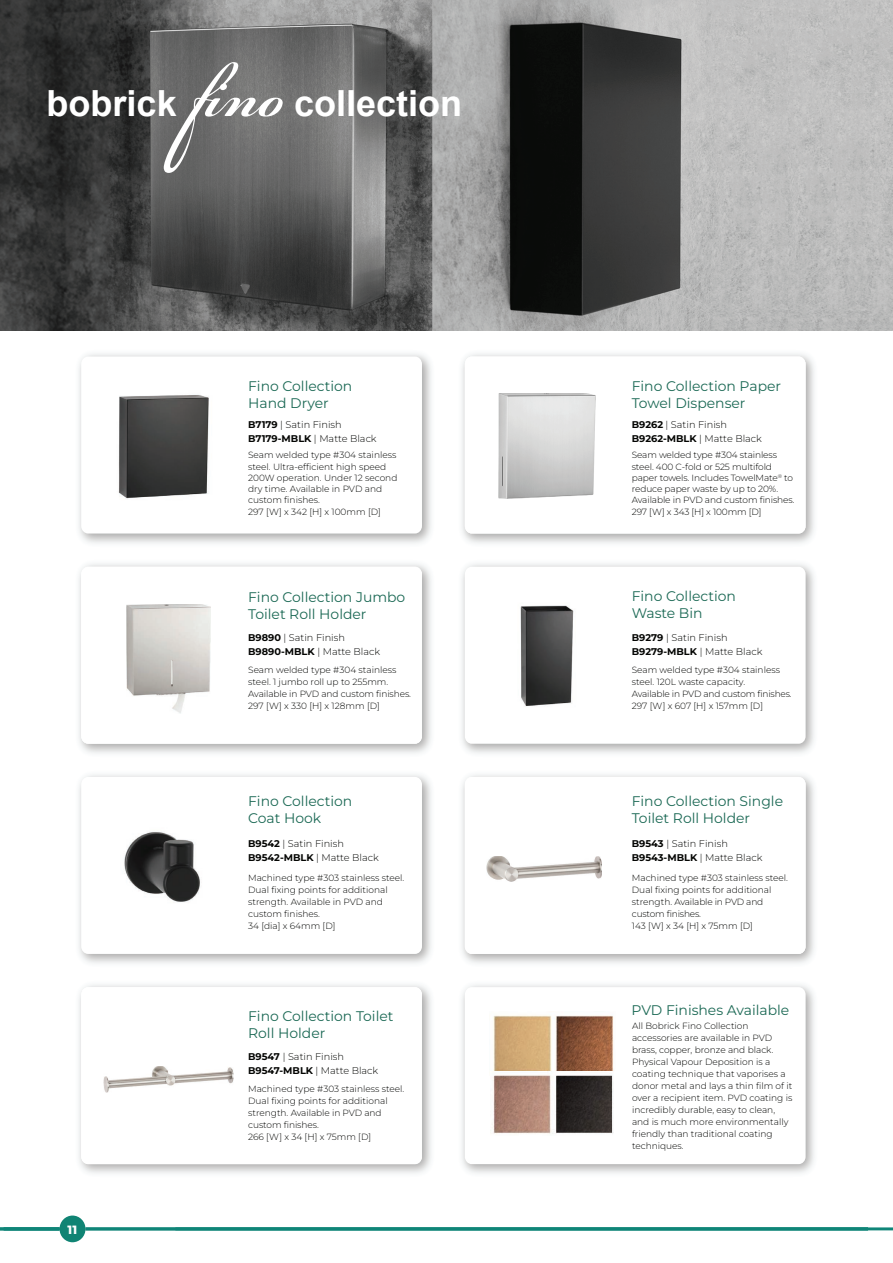
<style>
.page{position:relative;width:893px;height:1263px;background:#fff}
.page>*{position:absolute;margin:0;border:0;box-sizing:border-box;transform-origin:0 0}
.t1{font:700 90px "PF Champion Script W01";color:#fff}
.t2{font:700 36px "Arial";color:#fff}
.t3{font:13.95px/16.8px "Montserrat";color:#1d6a56}
.t4{font:800 12px "Montserrat";color:#fff}
.t5{font:300 9.75px/13.8px "Montserrat";color:#040503}
.t6{font:300 9px/12px "Montserrat";color:#040503}
.s1{font-weight:700}
</style>
<div class="page">
<img style="left:0;top:0;width:893px;height:330px">
<img style="left:498px;top:393px;width:98px;height:105px">
<img style="left:127px;top:604px;width:83px;height:109px">
<img style="left:486px;top:856px;width:116px;height:25px">
<img style="left:104px;top:1066px;width:129px;height:26px">
<img style="left:493px;top:1015px;width:121px;height:56px">
<img style="left:492px;top:1075px;width:122px;height:59px">
<img style="left:118px;top:395px;width:91px;height:104px">
<img style="left:520px;top:605px;width:54px;height:101px">
<img style="left:124px;top:832px;width:76px;height:70px">
<hr style="left:175px;top:1227px;width:718px;height:3px;background:#0f8578">
<hr style="left:86px;top:1227px;width:782px;height:3px;background:#0f8578">
<div style="left:60px;top:1215px;width:26px;height:27px;background:#108474;border-radius:50%"></div>
<hr style="left:0;top:1227px;width:60px;height:3px;background:#0f8578">
<h1 class="t1" style="left:189px;top:32px;width:94px">fino</h1>
<h2 class="t2" style="left:47px;top:78px;width:132px">bobrick</h2>
<h2 class="t2" style="left:294px;top:78px;width:170px">collection</h2>
<h3 class="t3" style="left:248px;top:377px;width:106px">Fino Collection<br>Hand Dryer</h3>
<p class="t5" style="left:248px;top:417px;width:130px"><span class="s1">B7179</span> | Satin Finish<br><span class="s1">B7179-MBLK</span> | Matte Black</p>
<p class="t6" style="left:248px;top:449px;width:151px;line-height:11.2px">Seam welded type #304 stainless steel. Ultra-efficient high speed<br>200W operation. Under 12 second dry time. Available in PVD and custom finishes.<br>297 [W] x 342 [H] x 100mm [D]</p>
<h3 class="t3" style="left:248px;top:588px;width:159px">Fino Collection Jumbo<br>Toilet Roll Holder</h3>
<p class="t5" style="left:248px;top:630px;width:134px"><span class="s1">B9890</span> | Satin Finish<br><span class="s1">B9890-MBLK</span> | Matte Black</p>
<p class="t6" style="left:248px;top:664px;width:164px">Seam welded type #304 stainless steel. 1 jumbo roll up to 255mm.<br>Available in PVD and custom finishes.<br>297 [W] x 330 [H] x 128mm [D]</p>
<h3 class="t3" style="left:248px;top:792px;width:106px">Fino Collection<br>Coat Hook</h3>
<p class="t5" style="left:248px;top:836px;width:132px"><span class="s1">B9542</span> | Satin Finish<br><span class="s1">B9542-MBLK</span> | Matte Black</p>
<p class="t6" style="left:248px;top:871px;width:158px">Machined type #303 stainless steel.<br>Dual fixing points for additional strength. Available in PVD and custom finishes.<br>34 [dia] x 64mm [D]</p>
<h3 class="t3" style="left:248px;top:1007px;width:147px">Fino Collection Toilet<br>Roll Holder</h3>
<h3 class="t4" style="left:67px;top:1221px;width:11px">11</h3>
<p class="t5" style="left:248px;top:1049px;width:132px"><span class="s1">B9547</span> | Satin Finish<br><span class="s1">B9547-MBLK</span> | Matte Black</p>
<p class="t6" style="left:248px;top:1082px;width:158px">Machined type #303 stainless steel.<br>Dual fixing points for additional strength. Available in PVD and custom finishes.<br>266 [W] x 34 [H] x 75mm [D]</p>
<h3 class="t3" style="left:632px;top:377px;width:151px">Fino Collection Paper<br>Towel Dispenser</h3>
<p class="t5" style="left:632px;top:417px;width:132px"><span class="s1">B9262</span> | Satin Finish<br><span class="s1">B9262-MBLK</span> | Matte Black</p>
<p class="t6" style="left:632px;top:449px;width:164px;line-height:11.2px">Seam welded type #304 stainless steel. 400 C-fold or 525 multifold paper towels. Includes TowelMate<sup>®</sup> to reduce paper waste by up to 20%.<br>Available in PVD and custom finishes.<br>297 [W] x 343 [H] x 100mm [D]</p>
<h3 class="t3" style="left:632px;top:588px;width:106px">Fino Collection<br>Waste Bin</h3>
<p class="t5" style="left:632px;top:630px;width:132px"><span class="s1">B9279</span> | Satin Finish<br><span class="s1">B9279-MBLK</span> | Matte Black</p>
<p class="t6" style="left:632px;top:664px;width:161px">Seam welded type #304 stainless steel. 120L waste capacity.<br>Available in PVD and custom finishes.<br>297 [W] x 607 [H] x 157mm [D]</p>
<h3 class="t3" style="left:632px;top:792px;width:153px">Fino Collection Single<br>Toilet Roll Holder</h3>
<p class="t5" style="left:632px;top:836px;width:132px"><span class="s1">B9543</span> | Satin Finish<br><span class="s1">B9543-MBLK</span> | Matte Black</p>
<p class="t6" style="left:632px;top:872px;width:158px">Machined type #303 stainless steel.<br>Dual fixing points for additional strength. Available in PVD and custom finishes.<br>143 [W] x 34 [H] x 75mm [D]</p>
<h3 class="t3" style="left:632px;top:1001px;width:159px">PVD Finishes Available</h3>
<p class="t6" style="left:632px;top:1020px;width:162px">All Bobrick Fino Collection accessories are available in PVD brass, copper, bronze and black.<br>Physical Vapour Deposition is a coating technique that vaporises a donor metal and lays a thin film of it over a recipient item. PVD coating is incredibly durable, easy to clean, and is much more environmentally friendly than traditional coating techniques.</p>
</div>
